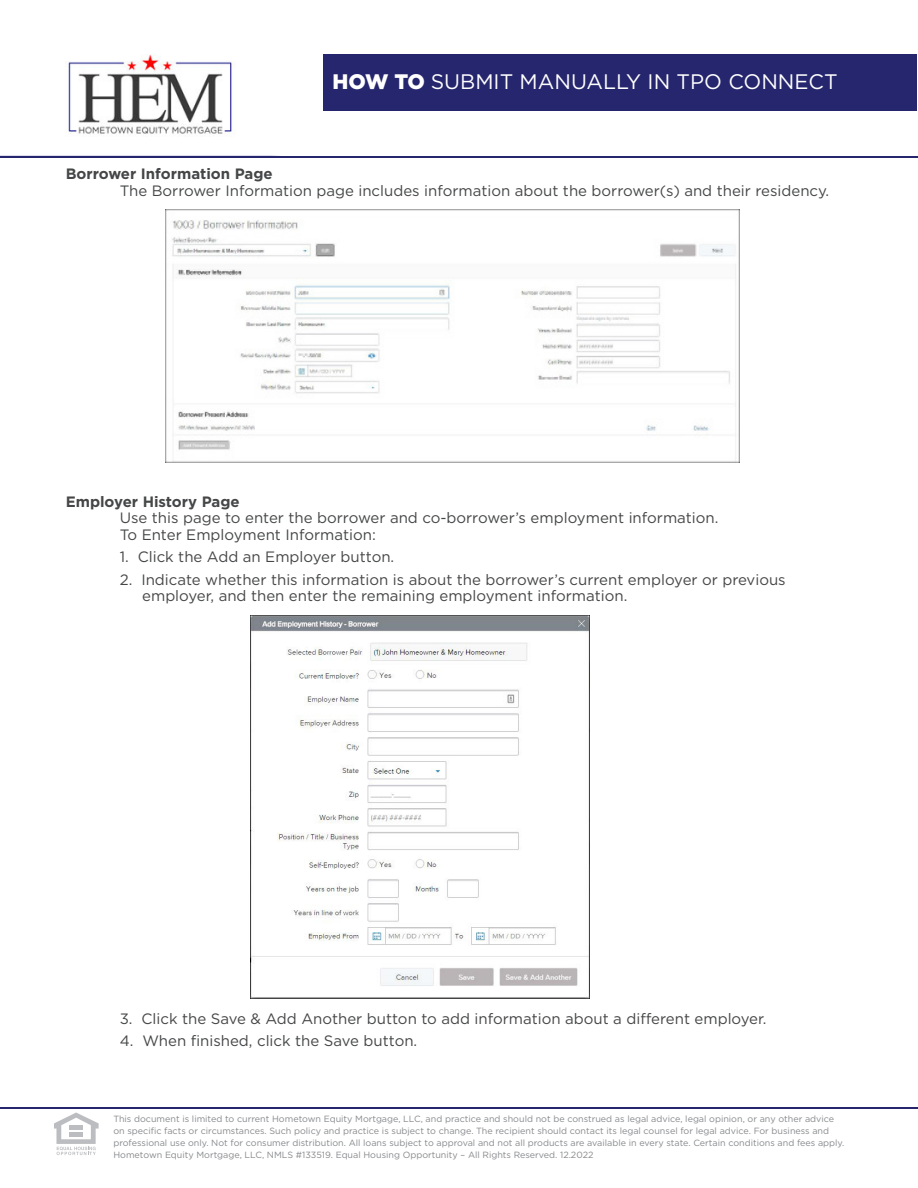
<style>
.page{position:relative;width:918px;height:1188px;background:#fff}
.page>*{position:absolute;margin:0;border:0;box-sizing:border-box;transform-origin:0 0}
.t1{font:21px "Gotham";color:#fff}
.t2{font:15px "Gotham";color:#454647}
.t3{font:700 15px "Gotham";color:#454647}
.t4{font:9px/12px "Gotham";color:#87898c}
.s1{font-weight:900}
</style>
<div class="page">
<div style="left:323px;top:55px;width:594px;height:56px;background:#25266d"></div>
<svg style="left:54px;top:1113px;width:45px;height:42px"></svg>
<div style="left:69px;top:1125px;width:14px;height:5px;background:#bcbdc0"></div>
<div style="left:69px;top:1132px;width:14px;height:5px;background:#bcbdc0"></div>
<hr style="left:0;top:1107px;width:918px;height:2px;background:#25266d">
<hr style="left:0;top:156px;width:918px;height:1px;background:#25266d">
<img style="left:166px;top:210px;width:573px;height:253px">
<img style="left:250px;top:616px;width:339px;height:382px">
<img style="left:66px;top:55px;width:167px;height:79px">
<p class="t1" style="left:332px;top:68px;width:507px"><span class="s1">HOW TO</span> SUBMIT MANUALLY IN TPO CONNECT</p>
<p class="t3" style="left:66px;top:164px;width:209px">Borrower Information Page</p>
<p class="t2" style="left:120px;top:181px;width:711px">The Borrower Information page includes information about the borrower(s) and their residency.</p>
<p class="t3" style="left:66px;top:491px;width:176px">Employer History Page</p>
<p class="t2" style="left:120px;top:508px;width:600px">Use this page to enter the borrower and co-borrower’s employment information.</p>
<p class="t2" style="left:120px;top:525px;width:258px">To Enter Employment Information:</p>
<p class="t2" style="left:120px;top:547px;width:276px">1. Click the Add an Employer button.</p>
<p class="t2" style="left:120px;top:570px;width:668px">2. Indicate whether this information is about the borrower’s current employer or previous</p>
<p class="t2" style="left:142px;top:586px;width:487px">employer, and then enter the remaining employment information.</p>
<p class="t2" style="left:120px;top:1009px;width:648px">3. Click the Save &amp; Add Another button to add information about a different employer.</p>
<p class="t2" style="left:120px;top:1031px;width:299px">4. When finished, click the Save button.</p>
<p class="t4" style="left:113px;top:1113px;width:732px">This document is limited to current Hometown Equity Mortgage, LLC, and practice and should not be construed as legal advice, legal opinion, or any other advice on specific facts or circumstances. Such policy and practice is subject to change. The recipient should contact its legal counsel for legal advice. For business and professional use only. Not for consumer distribution. All loans subject to approval and not all products are available in every state. Certain conditions and fees apply.<br>Hometown Equity Mortgage, LLC, NMLS #133519. Equal Housing Opportunity – All Rights Reserved. 12.2022</p>
</div>
